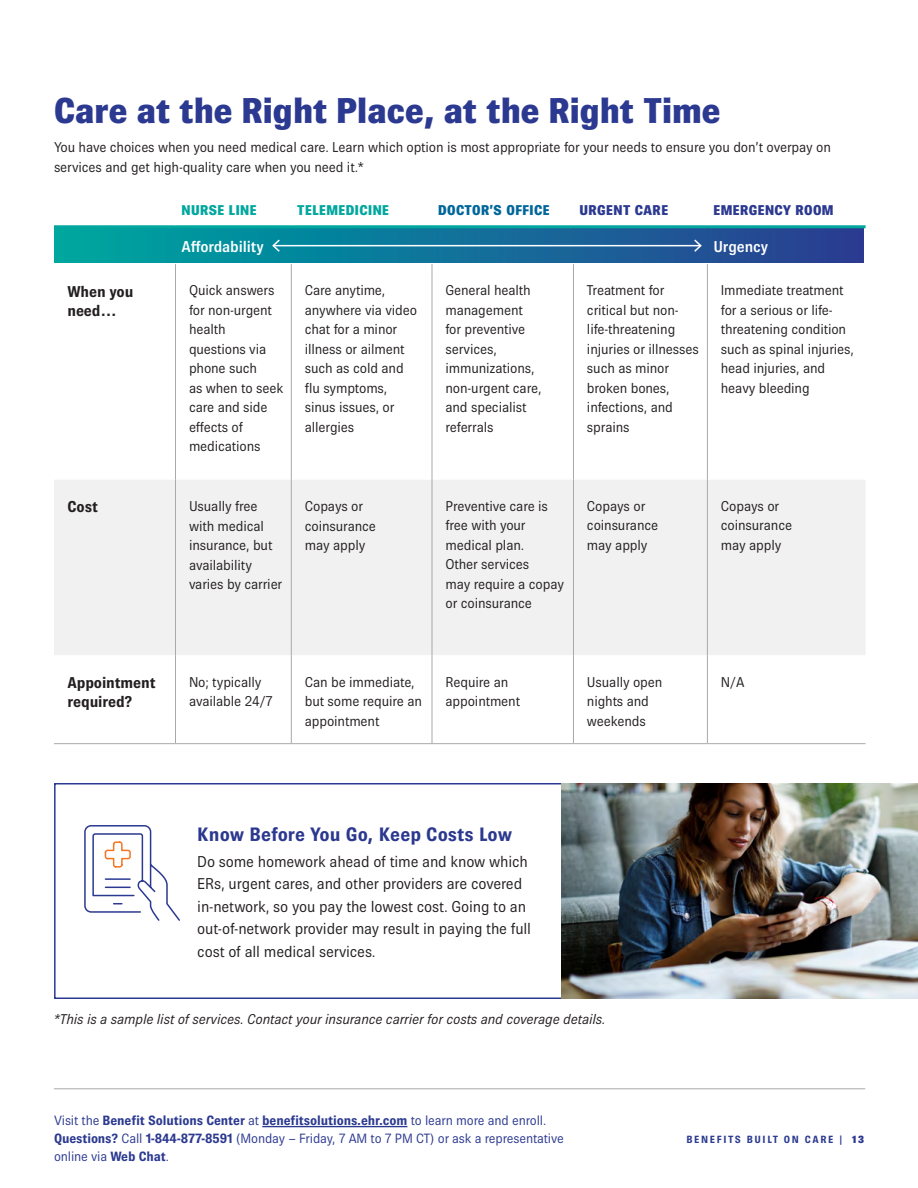
<style>
.page{position:relative;width:918px;height:1188px;background:#fff}
.page>*{position:absolute;margin:0;border:0;box-sizing:border-box;transform-origin:0 0}
.t1{font:800 36px "Brown Pro";color:#2b3990}
.t2{font:700 19.5px "Brown Pro";color:#2b388f}
.t3{font:15.75px/22.5px "Brown Pro";letter-spacing:-.01em;color:#231f20}
.t4{font:700 15.75px/19.5px "Brown Pro";letter-spacing:-.01em;color:#231f20}
.t5{font:600 15.75px "Brown Pro";letter-spacing:-.01em;color:#fff}
.t6{font:14.25px/19.5px "Brown Pro";letter-spacing:-.01em;color:#231f20}
.t7{font:italic 14.25px "Brown Pro";letter-spacing:-.01em;color:#231f20}
.t8{font:800 14.25px "Brown Pro";letter-spacing:.03em;color:#2b3990}
.t9{font:800 14.25px "Brown Pro";letter-spacing:.03em;color:#00a79e}
.t10{font:800 14.25px "Brown Pro";letter-spacing:.03em;color:#00669a}
.t11{font:13.5px/18px "Brown Pro";letter-spacing:-.01em;color:#2b3990}
.t12{font:700 10.5px "Brown Pro";letter-spacing:.15em;color:#2b3990}
.s1{font-weight:700}
.s2{font-weight:900;color:#2b388f}
</style>
<div class="page">
<hr style="left:54px;top:1089px;width:811px;height:1px;background:#a7a9ac">
<hr style="left:262px;top:1126px;width:145px;height:1px;background:#2b3990">
<svg style="left:54px;top:228px;width:810px;height:35px;background:#12739a"></svg>
<div style="left:54px;top:783px;width:547px;height:216px;border:2px solid #2b3990"></div>
<img style="left:561px;top:783px;width:357px;height:216px">
<div style="left:54px;top:480px;width:811px;height:175px;background:#f1f1f2"></div>
<hr style="left:54px;top:225px;width:122px;height:3px;background:#00a79e">
<hr style="left:176px;top:225px;width:115px;height:3px;background:#00a79e">
<hr style="left:291px;top:225px;width:141px;height:3px;background:#00a79e">
<hr style="left:432px;top:225px;width:141px;height:3px;background:#00a79e">
<hr style="left:573px;top:225px;width:134px;height:3px;background:#00a79e">
<hr style="left:707px;top:225px;width:159px;height:3px;background:#00a79e">
<hr style="left:291px;top:264px;width:1px;height:216px;background:#a7a9ac">
<hr style="left:432px;top:264px;width:1px;height:216px;background:#a7a9ac">
<hr style="left:573px;top:264px;width:1px;height:216px;background:#a7a9ac">
<hr style="left:707px;top:264px;width:1px;height:216px;background:#a7a9ac">
<hr style="left:291px;top:480px;width:1px;height:175px;background:#a7a9ac">
<hr style="left:432px;top:480px;width:1px;height:175px;background:#a7a9ac">
<hr style="left:573px;top:480px;width:1px;height:175px;background:#a7a9ac">
<hr style="left:707px;top:480px;width:1px;height:175px;background:#a7a9ac">
<hr style="left:291px;top:655px;width:1px;height:88px;background:#a7a9ac">
<hr style="left:432px;top:655px;width:1px;height:88px;background:#a7a9ac">
<hr style="left:573px;top:655px;width:1px;height:88px;background:#a7a9ac">
<hr style="left:707px;top:655px;width:1px;height:88px;background:#a7a9ac">
<hr style="left:175px;top:264px;width:1px;height:216px;background:#a7a9ac">
<hr style="left:175px;top:480px;width:1px;height:175px;background:#a7a9ac">
<hr style="left:175px;top:655px;width:1px;height:88px;background:#a7a9ac">
<hr style="left:54px;top:743px;width:122px;height:1px;background:#a7a9ac">
<hr style="left:176px;top:743px;width:115px;height:1px;background:#a7a9ac">
<hr style="left:291px;top:743px;width:141px;height:1px;background:#a7a9ac">
<hr style="left:432px;top:743px;width:141px;height:1px;background:#a7a9ac">
<hr style="left:573px;top:743px;width:134px;height:1px;background:#a7a9ac">
<hr style="left:707px;top:743px;width:159px;height:1px;background:#a7a9ac">
<svg style="left:84px;top:825px;width:96px;height:96px"></svg>
<hr style="left:273px;top:245px;width:428px;height:1px;background:#fff">
<svg style="left:271px;top:238px;width:10px;height:15px"></svg>
<svg style="left:693px;top:238px;width:10px;height:15px"></svg>
<h1 class="t1" style="left:54px;top:90px;width:668px">Care at the Right Place, at the Right Time</h1>
<p class="t6" style="left:54px;top:138px;width:778px">You have choices when you need medical care. Learn which option is most appropriate for your needs to ensure you don’t overpay on services and get high-quality care when you need it.*</p>
<p class="t9" style="left:182px;top:203px;width:77px">NURSE LINE</p>
<p class="t9" style="left:297px;top:203px;width:93px">TELEMEDICINE</p>
<p class="t10" style="left:438px;top:203px;width:113px">DOCTOR’S OFFICE</p>
<p class="t8" style="left:579px;top:203px;width:90px">URGENT CARE</p>
<p class="t8" style="left:713px;top:203px;width:122px">EMERGENCY ROOM</p>
<p class="t5" style="left:182px;top:238px;width:84px">Affordability</p>
<p class="t5" style="left:713px;top:238px;width:56px">Urgency</p>
<p class="t4" style="left:67px;top:281px;width:67px">When you need…</p>
<p class="t6" style="left:189px;top:281px;width:96px">Quick answers for non-urgent health questions via phone such<br>as when to seek care and side effects of medications</p>
<p class="t6" style="left:305px;top:281px;width:114px">Care anytime, anywhere via video chat for a minor illness or ailment such as cold and flu symptoms, sinus issues, or allergies</p>
<p class="t6" style="left:446px;top:281px;width:98px">General health management for preventive services, immunizations, non-urgent care, and specialist referrals</p>
<p class="t6" style="left:587px;top:281px;width:114px">Treatment for critical but non&shy;life-threatening injuries or illnesses such as minor broken bones, infections, and sprains</p>
<p class="t6" style="left:721px;top:281px;width:135px">Immediate treatment for a serious or life&shy;threatening condition such as spinal injuries, head injuries, and heavy bleeding</p>
<p class="t4" style="left:68px;top:497px;width:32px">Cost</p>
<p class="t6" style="left:189px;top:496px;width:95px">Usually free with medical insurance, but availability varies by carrier</p>
<p class="t6" style="left:305px;top:496px;width:73px">Copays or coinsurance may apply</p>
<p class="t6" style="left:446px;top:496px;width:120px">Preventive care is free with your medical plan.<br>Other services<br>may require a copay or coinsurance</p>
<p class="t6" style="left:587px;top:496px;width:73px">Copays or coinsurance may apply</p>
<p class="t6" style="left:721px;top:496px;width:73px">Copays or coinsurance may apply</p>
<p class="t4" style="left:68px;top:672px;width:90px">Appointment required?</p>
<p class="t6" style="left:189px;top:672px;width:85px">No; typically available 24/7</p>
<p class="t6" style="left:305px;top:672px;width:119px">Can be immediate, but some require an appointment</p>
<p class="t6" style="left:446px;top:672px;width:76px">Require an appointment</p>
<p class="t6" style="left:587px;top:672px;width:77px">Usually open nights and weekends</p>
<p class="t6" style="left:721px;top:672px;width:25px">N/A</p>
<h2 class="t2" style="left:197px;top:823px;width:317px">Know Before You Go, Keep Costs Low</h2>
<p class="t3" style="left:197px;top:850px;width:335px">Do some homework ahead of time and know which ERs, urgent cares, and other providers are covered in-network, so you pay the lowest cost. Going to an out-of-network provider may result in paying the full cost of all medical services.</p>
<p class="t7" style="left:54px;top:1011px;width:553px">*This is a sample list of services. Contact your insurance carrier for costs and coverage details.</p>
<p class="t11" style="left:54px;top:1111px;width:511px">Visit the <span class="s1">Benefit Solutions Center</span> at <span class="s1">benefitsolutions.ehr.com</span> to learn more and enroll.<br><span class="s1">Questions?</span> Call <span class="s1">1-844-877-8591</span> (Monday – Friday, 7 AM to 7 PM CT) or ask a representative online via <span class="s1">Web Chat</span>.</p>
<p class="t12" style="left:686px;top:1134px;width:179px">BENEFITS BUILT ON CARE | <span class="s2">13</span></p>
</div>
